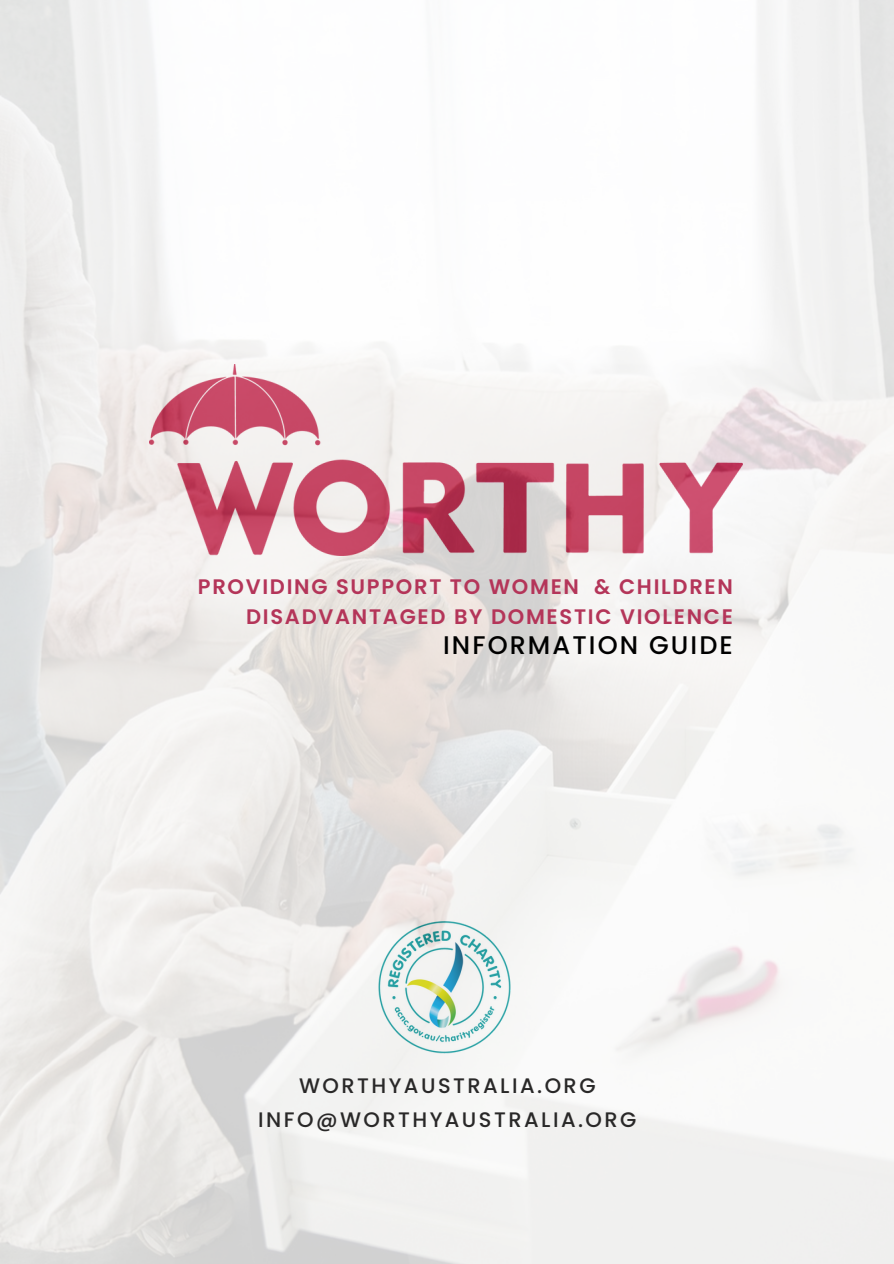
<style>
.page{position:relative;width:894px;height:1264px;background:#fff}
.page>*{position:absolute;margin:0;border:0;box-sizing:border-box;transform-origin:0 0}
.t1{font:500 25.5px "Poppins";letter-spacing:.08em;color:#000}
.t2{font:600 21px "Poppins";letter-spacing:.08em;color:#b43559}
.t3{font:500 21px "Poppins";letter-spacing:.115em;color:#292828}
</style>
<div class="page">
<img style="left:0;top:0;width:893px;height:1263px">
<h1 class="t2" style="left:198px;top:572px;width:536px">PROVIDING SUPPORT TO WOMEN &amp; CHILDREN</h1>
<p class="t2" style="left:246px;top:601px;width:488px">DISADVANTAGED BY DOMESTIC VIOLENCE</p>
<p class="t1" style="left:443px;top:627px;width:291px">INFORMATION GUIDE</p>
<p class="t3" style="left:299px;top:1071px;width:298px">WORTHYAUSTRALIA.ORG</p>
<p class="t3" style="left:258px;top:1105px;width:379px">INFO@WORTHYAUSTRALIA.ORG</p>
</div>
